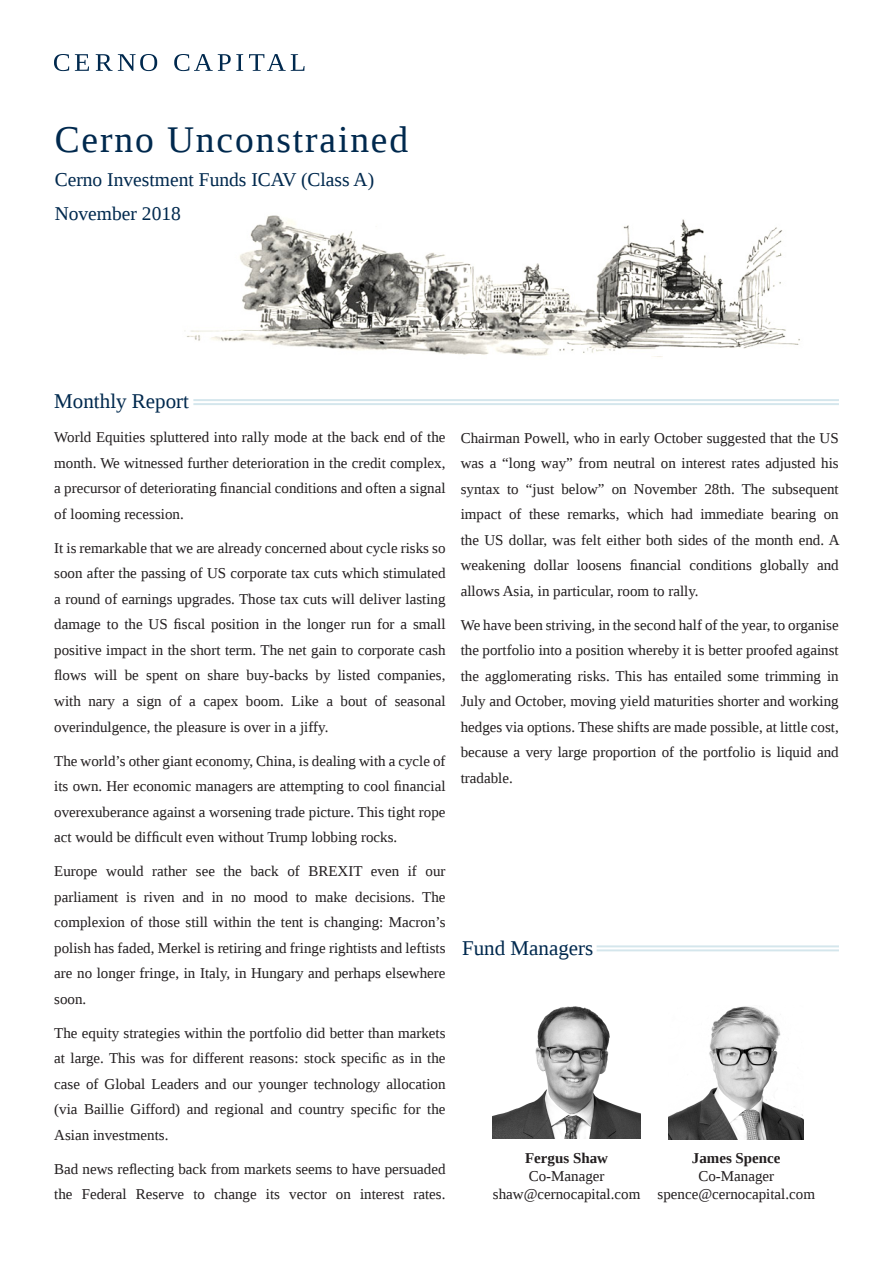
<style>
.page{position:relative;width:893px;height:1263px;background:#fff}
.page>*{position:absolute;margin:0;border:0;box-sizing:border-box;transform-origin:0 0}
.t1{font:37.5px "Liberation Serif";letter-spacing:.05em;color:#00294e}
.t2{font:21px "Liberation Serif";color:#00294e}
.t3{font:19.5px "Liberation Serif";color:#00294e}
.t4{font:15px/25.5px "Liberation Serif";color:#231f20;text-align:justify}
.t5{font:700 15px "Liberation Serif";color:#231f20}
</style>
<div class="page">
<svg style="left:54px;top:54px;width:15px;height:17px"></svg>
<svg style="left:75px;top:54px;width:14px;height:17px"></svg>
<svg style="left:96px;top:54px;width:61px;height:17px"></svg>
<svg style="left:174px;top:54px;width:69px;height:17px"></svg>
<svg style="left:249px;top:54px;width:56px;height:17px"></svg>
<img style="left:184px;top:215px;width:616px;height:142px">
<hr style="left:193px;top:399px;width:646px;height:2px;background:#539db5">
<hr style="left:193px;top:403px;width:646px;height:2px;background:#539db5">
<hr style="left:597px;top:945px;width:242px;height:2px;background:#539db5">
<hr style="left:597px;top:949px;width:242px;height:2px;background:#539db5">
<img style="left:669px;top:1006px;width:135px;height:133px">
<img style="left:492px;top:1006px;width:149px;height:132px">
<p class="t1" style="left:55px;top:115px;width:355px">Cerno Unconstrained</p>
<p class="t3" style="left:55px;top:166px;width:321px">Cerno Investment Funds ICAV (Class A)</p>
<p class="t3" style="left:55px;top:201px;width:128px">November 2018</p>
<p class="t2" style="left:54px;top:387px;width:136px">Monthly Report</p>
<p class="t4" style="left:54px;top:425px;width:393px">World Equities spluttered into rally mode at the back end of the month. We witnessed further deterioration in the credit complex, a precursor of deteriorating financial conditions and often a signal of looming recession.</p>
<p class="t4" style="left:54px;top:535px;width:393px">It is remarkable that we are already concerned about cycle risks so soon after the passing of US corporate tax cuts which stimulated a round of earnings upgrades. Those tax cuts will deliver lasting damage to the US fiscal position in the longer run for a small positive impact in the short term. The net gain to corporate cash flows will be spent on share buy-backs by listed companies, with nary a sign of a capex boom. Like a bout of seasonal overindulgence, the pleasure is over in a jiffy.</p>
<p class="t4" style="left:54px;top:748px;width:393px">The world’s other giant economy, China, is dealing with a cycle of its own. Her economic managers are attempting to cool financial overexuberance against a worsening trade picture. This tight rope act would be difficult even without Trump lobbing rocks.</p>
<p class="t4" style="left:54px;top:858px;width:393px">Europe would rather see the back of BREXIT even if our parliament is riven and in no mood to make decisions. The complexion of those still within the tent is changing: Macron’s polish has faded, Merkel is retiring and fringe rightists and leftists are no longer fringe, in Italy, in Hungary and perhaps elsewhere soon.</p>
<p class="t4" style="left:54px;top:1020px;width:393px">The equity strategies within the portfolio did better than markets at large. This was for different reasons: stock specific as in the case of Global Leaders and our younger technology allocation (via Baillie Gifford) and regional and country specific for the Asian investments.</p>
<p class="t4" style="left:54px;top:1156px;width:393px">Bad news reflecting back from markets seems to have persuaded the Federal Reserve to change its vector on interest rates.</p>
<p class="t4" style="left:461px;top:425px;width:380px">Chairman Powell, who in early October suggested that the US was a “long way” from neutral on interest rates adjusted his syntax to “just below” on November 28th. The subsequent impact of these remarks, which had immediate bearing on the US dollar, was felt either both sides of the month end. A weakening dollar loosens financial conditions globally and allows Asia, in particular, room to rally.</p>
<p class="t4" style="left:461px;top:612px;width:380px">We have been striving, in the second half of the year, to organise the portfolio into a position whereby it is better proofed against the agglomerating risks. This has entailed some trimming in July and October, moving yield maturities shorter and working hedges via options. These shifts are made possible, at little cost, because a very large proportion of the portfolio is liquid and tradable.</p>
<p class="t2" style="left:462px;top:934px;width:133px">Fund Managers</p>
<p class="t5" style="left:525px;top:1148px;width:84px">Fergus Shaw</p>
<p class="t4" style="left:529px;top:1163px;width:77px">Co-Manager</p>
<p class="t4" style="left:493px;top:1181px;width:149px">shaw@cernocapital.com</p>
<p class="t5" style="left:692px;top:1148px;width:90px">James Spence</p>
<p class="t4" style="left:698px;top:1163px;width:77px">Co-Manager</p>
<p class="t4" style="left:657px;top:1181px;width:159px">spence@cernocapital.com</p>
</div>
